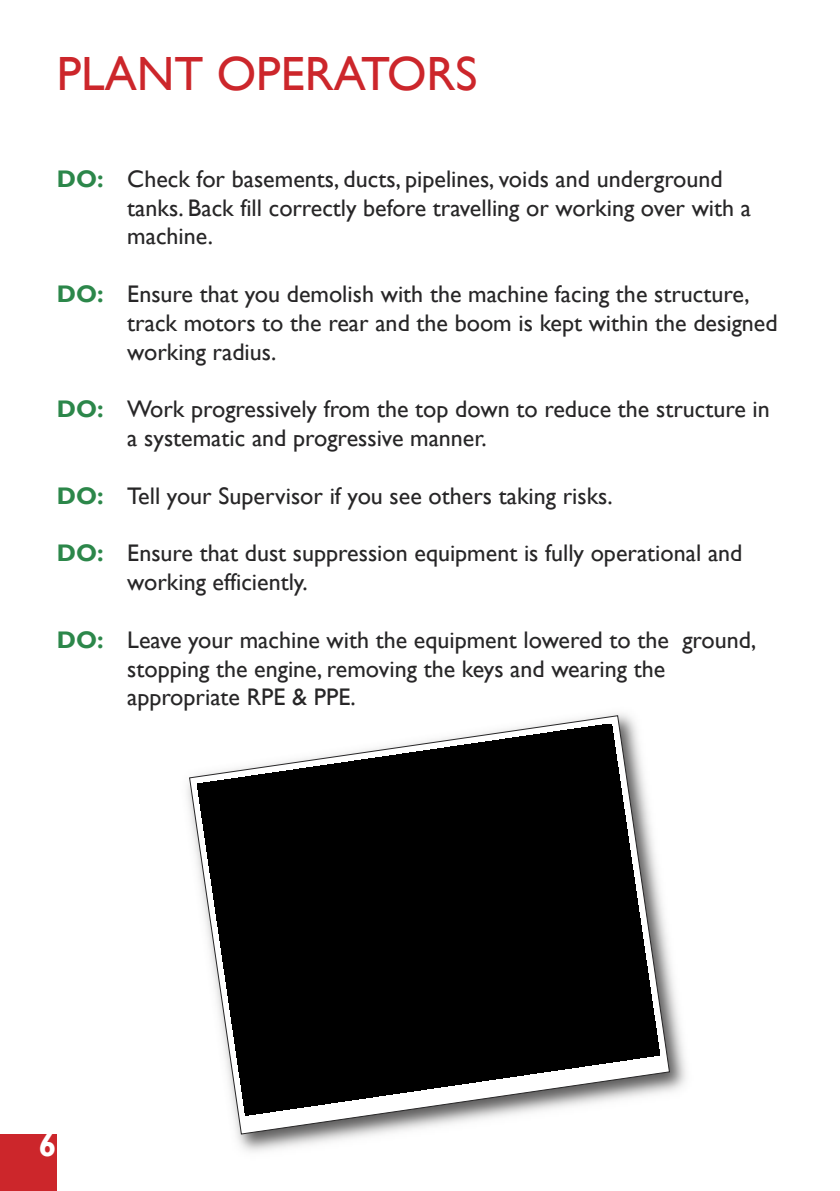
<style>
.page{position:relative;width:840px;height:1191px;background:#fff}
.page>*{position:absolute;margin:0;border:0;box-sizing:border-box;transform-origin:0 0}
.t1{font:48px "Gill Sans";color:#cc262b}
.t2{font:700 32px "Gill Sans";color:#fff}
.t3{font:24px/28.8px "Gill Sans";color:#272627}
.s1{font-weight:700;color:#2c874a}
</style>
<div class="page">
<img style="left:187px;top:713px;width:499px;height:439px">
<svg style="left:189px;top:715px;width:480px;height:419px"></svg>
<div style="left:0;top:1134px;width:56px;height:57px;background:#cc262b"></div>
<h1 class="t1" style="left:57px;top:46px;width:422px">PLANT OPERATORS</h1>
<p class="t3" style="left:127px;top:164px;width:625px;text-indent:-70px"><span class="s1">DO:</span> Check for basements, ducts, pipelines, voids and underground tanks. Back fill correctly before travelling or working over with a machine.</p>
<p class="t3" style="left:127px;top:279px;width:651px;text-indent:-70px"><span class="s1">DO:</span> Ensure that you demolish with the machine facing the structure, track motors to the rear and the boom is kept within the designed working radius.</p>
<p class="t3" style="left:127px;top:394px;width:643px;text-indent:-70px"><span class="s1">DO:</span> Work progressively from the top down to reduce the structure in a systematic and progressive manner.</p>
<p class="t3" style="left:57px;top:481px;width:557px"><span class="s1">DO:</span> Tell your Supervisor if you see others taking risks.</p>
<p class="t3" style="left:127px;top:538px;width:616px;text-indent:-70px"><span class="s1">DO:</span> Ensure that dust suppression equipment is fully operational and working efficiently.</p>
<p class="t3" style="left:127px;top:625px;width:630px;text-indent:-70px"><span class="s1">DO:</span> Leave your machine with the equipment lowered to the ground, stopping the engine, removing the keys and wearing the appropriate RPE &amp; PPE.</p>
<h2 class="t2" style="left:39px;top:1126px;width:19px">6</h2>
</div>
